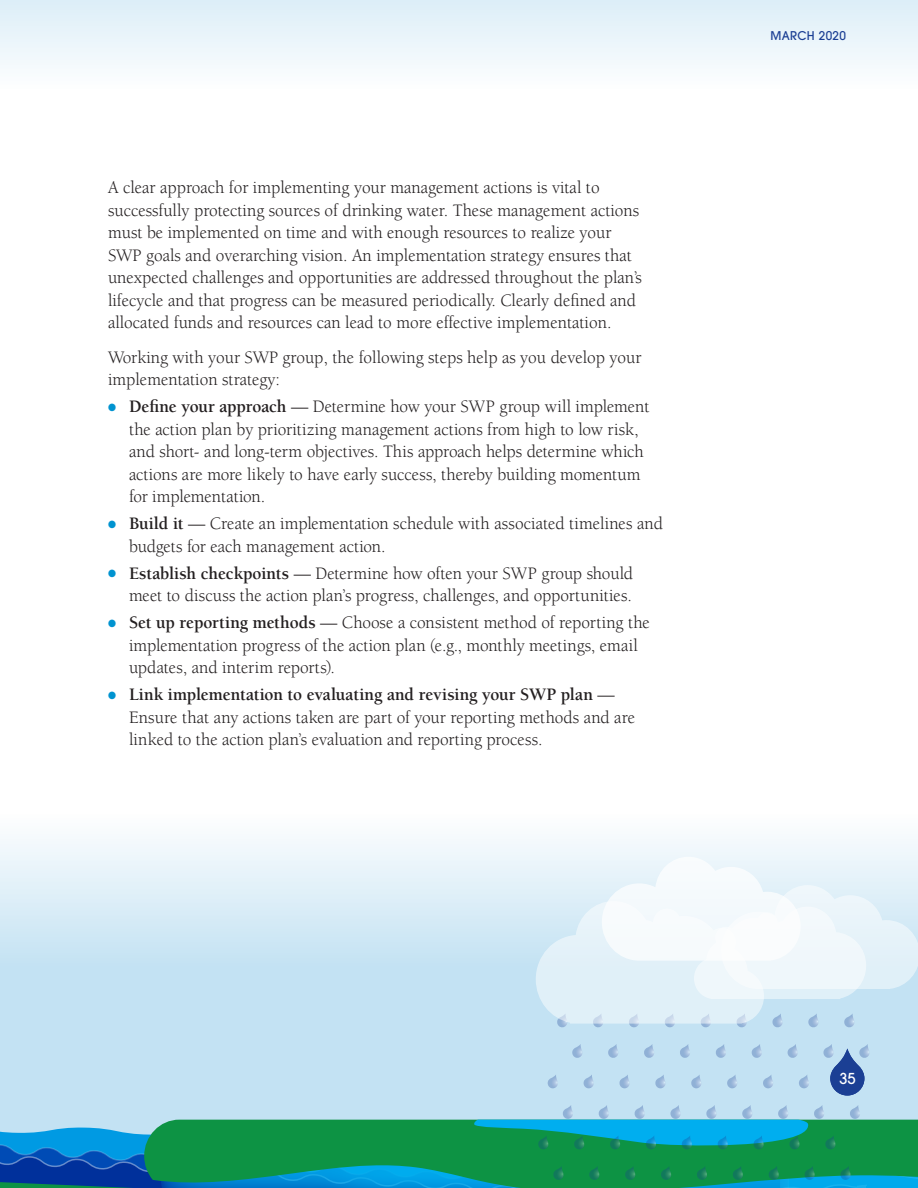
<style>
.page{position:relative;width:918px;height:1188px;background:#fff}
.page>*{position:absolute;margin:0;border:0;box-sizing:border-box;transform-origin:0 0}
.t1{font:18px/22.5px "Berkeley";color:#231f20;scale:.96 1}
.t2{font:500 15px "Avant Garde";color:#fff}
.t3{font:500 12px "Avant Garde";letter-spacing:.03em;color:#1b3f94}
.s1{color:#0093d0}
.s2{font-weight:700}
</style>
<div class="page">
<svg style="left:1px;top:839px;width:917px;height:266px;background:#cee7f5"></svg>
<hr style="left:0;top:814px;width:1px;height:374px;background:#c3e2f3">
<div style="left:0;top:0;width:918px;height:88px;background:linear-gradient(to bottom,#dceef8,#fdfefe)"></div>
<svg style="left:788px;top:1044px;width:10px;height:14px"></svg>
<svg style="left:752px;top:1044px;width:10px;height:14px"></svg>
<svg style="left:716px;top:1044px;width:10px;height:14px"></svg>
<svg style="left:680px;top:1044px;width:10px;height:14px"></svg>
<svg style="left:644px;top:1044px;width:10px;height:14px"></svg>
<svg style="left:608px;top:1044px;width:10px;height:14px"></svg>
<svg style="left:572px;top:1044px;width:10px;height:14px"></svg>
<svg style="left:799px;top:1074px;width:10px;height:14px"></svg>
<svg style="left:763px;top:1074px;width:10px;height:14px"></svg>
<svg style="left:727px;top:1074px;width:10px;height:14px"></svg>
<svg style="left:691px;top:1074px;width:10px;height:14px"></svg>
<svg style="left:655px;top:1074px;width:11px;height:14px"></svg>
<svg style="left:619px;top:1074px;width:11px;height:14px"></svg>
<svg style="left:584px;top:1074px;width:10px;height:14px"></svg>
<svg style="left:548px;top:1074px;width:10px;height:14px"></svg>
<svg style="left:0;top:1105px;width:918px;height:83px;background:#2e9f8f"></svg>
<svg style="left:536px;top:857px;width:382px;height:170px"></svg>
<svg style="left:823px;top:1044px;width:47px;height:52px;background:#799ac9"></svg>
<p class="t1" style="left:108px;top:177px;width:558px">A clear approach for implementing your management actions is vital to successfully protecting sources of drinking water. These management actions must be implemented on time and with enough resources to realize your SWP goals and overarching vision. An implementation strategy ensures that unexpected challenges and opportunities are addressed throughout the plan’s lifecycle and that progress can be measured periodically. Clearly defined and allocated funds and resources can lead to more effective implementation.</p>
<p class="t1" style="left:108px;top:346px;width:557px">Working with your SWP group, the following steps help as you develop your implementation strategy:</p>
<p class="t1" style="left:129px;top:396px;width:544px;text-indent:-21px"><span class="s1">●</span> <span class="s2">Define your approach</span> — Determine how your SWP group will implement the action plan by prioritizing management actions from high to low risk, and short- and long-term objectives. This approach helps determine which actions are more likely to have early success, thereby building momentum for implementation.</p>
<p class="t1" style="left:129px;top:513px;width:558px;text-indent:-21px"><span class="s1">●</span> <span class="s2">Build it</span> — Create an implementation schedule with associated timelines and budgets for each management action.</p>
<p class="t1" style="left:108px;top:562px;width:549px;text-align:right"><span class="s1">●</span> <span class="s2">Establish checkpoints</span> — Determine how often your SWP group should meet to discuss the action plan’s progress, challenges, and opportunities.</p>
<p class="t1" style="left:129px;top:612px;width:544px;text-indent:-21px"><span class="s1">●</span> <span class="s2">Set up reporting methods</span> — Choose a consistent method of reporting the implementation progress of the action plan (e.g., monthly meetings, email updates, and interim reports).</p>
<p class="t1" style="left:129px;top:684px;width:529px;text-indent:-21px"><span class="s1">●</span> <span class="s2">Link implementation to evaluating and revising your SWP plan</span> —<br>Ensure that any actions taken are part of your reporting methods and are linked to the action plan’s evaluation and reporting process.</p>
<p class="t3" style="left:770px;top:28px;width:77px">MARCH 2020</p>
<p class="t2" style="left:839px;top:1069px;width:18px">35</p>
</div>
